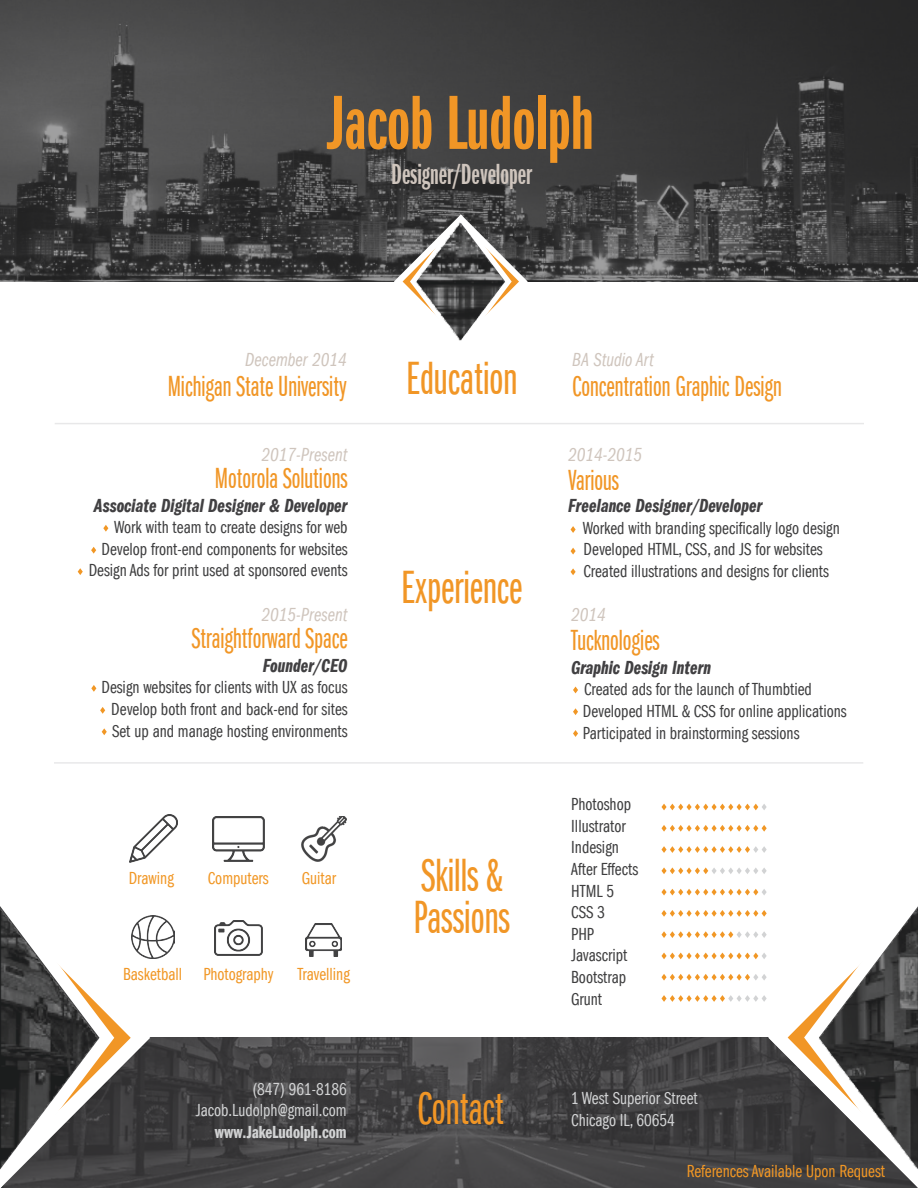
<style>
.page{position:relative;width:918px;height:1188px;background:#fff}
.page>*{position:absolute;margin:0;border:0;box-sizing:border-box;transform-origin:0 0}
.t1{font:79.5px "Franklin Gothic LT Demi X Cmpr";color:#f19626}
.t2{font:48px "Franklin Gothic LT Book X Cmpr";color:#f19626}
.t3{font:30px "Franklin Gothic LT Book X Cmpr";color:#f19626}
.t4{font:30px "Franklin Gothic LT Demi X Cmpr";color:#cfc5bd}
.t5{font:19.5px "Franklin Gothic LT Demi Cmpr Ital";color:#414042}
.t6{font:19.5px "Franklin Gothic LT Book Cmpr Ital";color:#cfc5bd}
.t7{font:18px "Franklin Gothic LT Book Cmpr";color:#3e3e3f}
.t8{font:18px "Franklin Gothic LT Book Cmpr";color:#f19725}
.t9{font:18px "Franklin Gothic LT Book Cmpr";color:#d2d3d4}
.t10{font:18px "Franklin Gothic LT Demi Cmpr";color:#d2d3d4}
</style>
<div class="page">
<img style="left:0;top:0;width:918px;height:282px">
<hr style="left:55px;top:423px;width:809px;height:1px;background:#d1d2d4">
<hr style="left:54px;top:762px;width:809px;height:2px;background:#d1d2d4">
<svg style="left:394px;top:214px;width:134px;height:8px"></svg>
<svg style="left:571px;top:526px;width:5px;height:7px"></svg>
<svg style="left:571px;top:548px;width:5px;height:7px"></svg>
<svg style="left:571px;top:568px;width:5px;height:7px"></svg>
<svg style="left:103px;top:525px;width:5px;height:7px"></svg>
<svg style="left:78px;top:568px;width:5px;height:7px"></svg>
<svg style="left:91px;top:547px;width:5px;height:7px"></svg>
<svg style="left:91px;top:685px;width:5px;height:7px"></svg>
<svg style="left:102px;top:728px;width:5px;height:7px"></svg>
<svg style="left:100px;top:707px;width:5px;height:7px"></svg>
<svg style="left:573px;top:687px;width:5px;height:6px"></svg>
<svg style="left:573px;top:708px;width:5px;height:7px"></svg>
<svg style="left:573px;top:730px;width:5px;height:7px"></svg>
<img style="left:301px;top:816px;width:46px;height:45px">
<img style="left:130px;top:815px;width:47px;height:48px">
<img style="left:0;top:906px;width:918px;height:281px">
<img style="left:212px;top:816px;width:52px;height:46px">
<img style="left:214px;top:920px;width:48px;height:36px">
<img style="left:131px;top:915px;width:44px;height:43px">
<img style="left:1px;top:222px;width:917px;height:119px">
<svg style="left:662px;top:825px;width:105px;height:7px"></svg>
<svg style="left:662px;top:910px;width:105px;height:7px"></svg>
<svg style="left:662px;top:804px;width:105px;height:6px"></svg>
<svg style="left:662px;top:974px;width:105px;height:7px"></svg>
<svg style="left:662px;top:846px;width:105px;height:7px"></svg>
<svg style="left:662px;top:995px;width:105px;height:7px"></svg>
<svg style="left:662px;top:953px;width:105px;height:6px"></svg>
<svg style="left:662px;top:931px;width:105px;height:7px"></svg>
<svg style="left:662px;top:867px;width:105px;height:7px"></svg>
<svg style="left:662px;top:889px;width:105px;height:6px"></svg>
<p class="t1" style="left:327px;top:80px;width:268px">Jacob Ludolph</p>
<p class="t4" style="left:391px;top:158px;width:142px">Designer/Developer</p>
<p class="t6" style="left:245px;top:349px;width:103px">December 2014</p>
<p class="t3" style="left:168px;top:371px;width:180px">Michigan State University</p>
<p class="t6" style="left:261px;top:444px;width:88px">2017-Present</p>
<p class="t3" style="left:215px;top:463px;width:134px">Motorola Solutions</p>
<p class="t5" style="left:94px;top:494px;width:255px">Associate Digital Designer &amp; Developer</p>
<p class="t7" style="left:114px;top:517px;width:235px">Work with team to create designs for web</p>
<p class="t7" style="left:101px;top:539px;width:248px">Develop front-end components for websites</p>
<p class="t7" style="left:89px;top:561px;width:260px">Design Ads for print used at sponsored events</p>
<p class="t6" style="left:261px;top:604px;width:88px">2015-Present</p>
<p class="t3" style="left:192px;top:623px;width:157px">Straightforward Space</p>
<p class="t5" style="left:263px;top:654px;width:86px">Founder/CEO</p>
<p class="t7" style="left:101px;top:678px;width:248px">Design websites for clients with UX as focus</p>
<p class="t7" style="left:111px;top:699px;width:238px">Develop both front and back-end for sites</p>
<p class="t7" style="left:112px;top:721px;width:237px">Set up and manage hosting environments</p>
<p class="t8" style="left:129px;top:868px;width:47px">Drawing</p>
<p class="t8" style="left:302px;top:868px;width:36px">Guitar</p>
<p class="t8" style="left:208px;top:868px;width:62px">Computers</p>
<p class="t8" style="left:123px;top:964px;width:61px">Basketball</p>
<p class="t8" style="left:203px;top:964px;width:71px">Photography</p>
<p class="t8" style="left:297px;top:964px;width:54px">Travelling</p>
<p class="t9" style="left:253px;top:1079px;width:95px">(847) 961-8186</p>
<p class="t9" style="left:196px;top:1100px;width:152px">Jacob.Ludolph@gmail.com</p>
<p class="t10" style="left:215px;top:1122px;width:133px">www.JakeLudolph.com</p>
<p class="t2" style="left:406px;top:354px;width:113px">Education</p>
<p class="t2" style="left:401px;top:563px;width:123px">Experience</p>
<p class="t2" style="left:421px;top:850px;width:82px">Skills &amp;</p>
<p class="t2" style="left:413px;top:892px;width:98px">Passions</p>
<p class="t2" style="left:417px;top:1084px;width:88px">Contact</p>
<p class="t6" style="left:572px;top:349px;width:83px">BA Studio Art</p>
<p class="t3" style="left:572px;top:371px;width:211px">Concentration Graphic Design</p>
<p class="t6" style="left:568px;top:444px;width:75px">2014-2015</p>
<p class="t3" style="left:568px;top:464px;width:52px">Various</p>
<p class="t5" style="left:568px;top:495px;width:196px">Freelance Designer/Developer</p>
<p class="t7" style="left:583px;top:518px;width:259px">Worked with branding specifically logo design</p>
<p class="t7" style="left:584px;top:540px;width:241px">Developed HTML, CSS, and JS for websites</p>
<p class="t7" style="left:584px;top:561px;width:247px">Created illustrations and designs for clients</p>
<p class="t6" style="left:571px;top:604px;width:36px">2014</p>
<p class="t3" style="left:571px;top:625px;width:90px">Tucknologies</p>
<p class="t5" style="left:571px;top:656px;width:141px">Graphic Design Intern</p>
<p class="t7" style="left:584px;top:680px;width:229px">Created ads for the launch of Thumbtied</p>
<p class="t7" style="left:583px;top:701px;width:265px">Developed HTML &amp; CSS for online applications</p>
<p class="t7" style="left:583px;top:723px;width:218px">Participated in brainstorming sessions</p>
<p class="t7" style="left:571px;top:794px;width:61px">Photoshop</p>
<p class="t7" style="left:571px;top:816px;width:56px">Illustrator</p>
<p class="t7" style="left:571px;top:838px;width:49px">Indesign</p>
<p class="t7" style="left:571px;top:859px;width:68px">After Effects</p>
<p class="t7" style="left:571px;top:881px;width:44px">HTML 5</p>
<p class="t7" style="left:571px;top:902px;width:35px">CSS 3</p>
<p class="t7" style="left:571px;top:924px;width:24px">PHP</p>
<p class="t7" style="left:571px;top:946px;width:58px">Javascript</p>
<p class="t7" style="left:571px;top:967px;width:56px">Bootstrap</p>
<p class="t7" style="left:571px;top:989px;width:32px">Grunt</p>
<p class="t9" style="left:571px;top:1088px;width:128px">1 West Superior Street</p>
<p class="t9" style="left:571px;top:1110px;width:105px">Chicago IL, 60654</p>
<p class="t8" style="left:687px;top:1161px;width:200px">References Available Upon Request</p>
</div>
